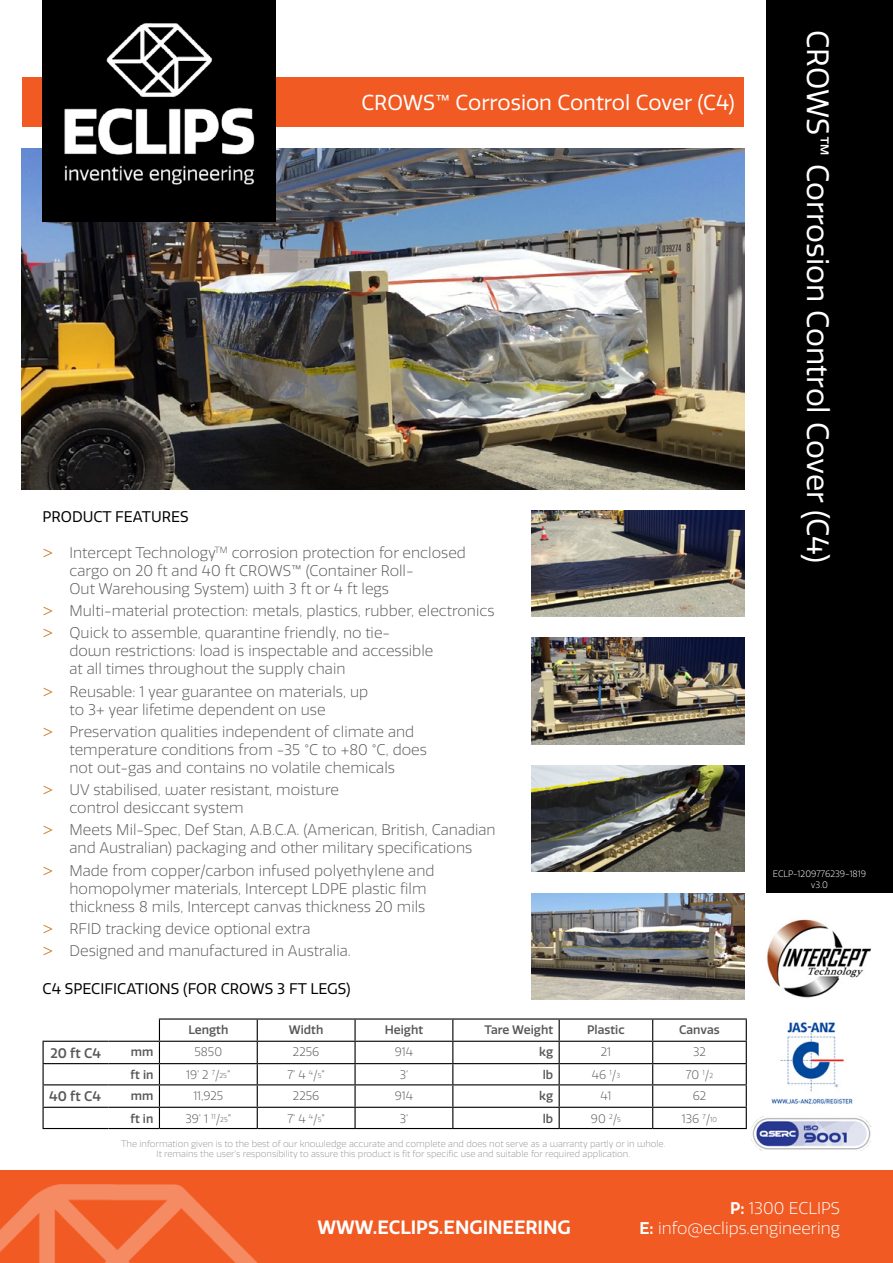
<style>
.page{position:relative;width:893px;height:1263px;background:#fff}
.page>*{position:absolute;margin:0;border:0;box-sizing:border-box;transform-origin:0 0}
.t1{font:30px "Quatro";color:#fff}
.t2{font:21px "Quatro";color:#fff}
.t3{font:600 18.75px "Quatro";color:#fff}
.t4{font:300 16.5px/19.8px "Quatro";color:#fff;text-align:right}
.t5{font:300 15px/18px "Quatro";color:#58595b}
.t6{font:15px "Quatro";color:#000}
.t7{font:500 13.5px "Quatro";color:#58595b}
.t8{font:300 12px "Quatro";color:#58595b}
.t9{font:500 12px "Quatro";color:#58595b}
.t10{font:300 9px/10.8px "Quatro";color:#939598;text-align:center}
.t11{font:300 9px/10.8px "Quatro";color:#fff;text-align:center}
.s1{font-family:"Avenir LT Std";font-weight:400;font-size:16.5px;color:#ca7d2e}
.s2{font-size:7.05px}
.s3{font-weight:600}
</style>
<div class="page">
<img style="left:21px;top:149px;width:723px;height:340px">
<div style="left:22px;top:77px;width:721px;height:50px;background:#f15a22"></div>
<div style="left:766px;top:0;width:127px;height:892px;background:#000"></div>
<div style="left:0;top:1170px;width:893px;height:93px;background:#f15a22"></div>
<img style="left:531px;top:510px;width:213px;height:107px">
<img style="left:531px;top:638px;width:213px;height:106px">
<img style="left:531px;top:765px;width:213px;height:107px">
<img style="left:531px;top:893px;width:213px;height:106px">
<hr style="left:159px;top:1018px;width:98px;height:1px;background:#000">
<hr style="left:257px;top:1018px;width:98px;height:1px;background:#000">
<hr style="left:355px;top:1018px;width:98px;height:1px;background:#000">
<hr style="left:354px;top:1019px;width:2px;height:22px;background:#000">
<hr style="left:453px;top:1018px;width:106px;height:1px;background:#000">
<hr style="left:559px;top:1018px;width:94px;height:1px;background:#000">
<hr style="left:653px;top:1018px;width:94px;height:1px;background:#000">
<hr style="left:159px;top:1041px;width:98px;height:1px;background:#000">
<hr style="left:257px;top:1041px;width:98px;height:1px;background:#000">
<hr style="left:355px;top:1041px;width:98px;height:1px;background:#000">
<hr style="left:354px;top:1042px;width:2px;height:21px;background:#000">
<hr style="left:453px;top:1041px;width:106px;height:1px;background:#000">
<hr style="left:559px;top:1041px;width:94px;height:1px;background:#000">
<hr style="left:653px;top:1041px;width:94px;height:1px;background:#000">
<hr style="left:43px;top:1063px;width:65px;height:1px;background:#000">
<hr style="left:159px;top:1063px;width:98px;height:1px;background:#000">
<hr style="left:257px;top:1063px;width:98px;height:1px;background:#000">
<hr style="left:355px;top:1063px;width:98px;height:1px;background:#000">
<hr style="left:354px;top:1064px;width:2px;height:20px;background:#000">
<hr style="left:453px;top:1063px;width:106px;height:1px;background:#000">
<hr style="left:559px;top:1063px;width:94px;height:1px;background:#000">
<hr style="left:653px;top:1063px;width:94px;height:1px;background:#000">
<hr style="left:43px;top:1084px;width:65px;height:1px;background:#000">
<hr style="left:159px;top:1084px;width:98px;height:1px;background:#000">
<hr style="left:257px;top:1084px;width:98px;height:1px;background:#000">
<hr style="left:355px;top:1084px;width:98px;height:1px;background:#000">
<hr style="left:354px;top:1085px;width:2px;height:22px;background:#000">
<hr style="left:453px;top:1084px;width:106px;height:1px;background:#000">
<hr style="left:559px;top:1084px;width:94px;height:1px;background:#000">
<hr style="left:653px;top:1084px;width:94px;height:1px;background:#000">
<hr style="left:43px;top:1107px;width:65px;height:1px;background:#000">
<svg style="left:43px;top:1042px;width:1px;height:86px"></svg>
<hr style="left:159px;top:1107px;width:98px;height:1px;background:#000">
<hr style="left:257px;top:1107px;width:98px;height:1px;background:#000">
<svg style="left:257px;top:1019px;width:1px;height:109px"></svg>
<hr style="left:355px;top:1107px;width:98px;height:1px;background:#000">
<hr style="left:354px;top:1108px;width:2px;height:20px;background:#000">
<hr style="left:453px;top:1107px;width:106px;height:1px;background:#000">
<svg style="left:452px;top:1019px;width:1px;height:109px"></svg>
<hr style="left:559px;top:1107px;width:94px;height:1px;background:#000">
<svg style="left:559px;top:1019px;width:1px;height:109px"></svg>
<hr style="left:653px;top:1107px;width:94px;height:1px;background:#000">
<svg style="left:652px;top:1019px;width:1px;height:109px"></svg>
<svg style="left:746px;top:1019px;width:1px;height:109px"></svg>
<hr style="left:43px;top:1128px;width:65px;height:1px;background:#000">
<hr style="left:159px;top:1128px;width:98px;height:1px;background:#000">
<hr style="left:257px;top:1128px;width:98px;height:1px;background:#000">
<hr style="left:355px;top:1128px;width:98px;height:1px;background:#000">
<hr style="left:453px;top:1128px;width:106px;height:1px;background:#000">
<hr style="left:559px;top:1128px;width:94px;height:1px;background:#000">
<hr style="left:653px;top:1128px;width:94px;height:1px;background:#000">
<hr style="left:108px;top:1063px;width:51px;height:1px;background:#000">
<hr style="left:108px;top:1041px;width:51px;height:1px;background:#000">
<hr style="left:43px;top:1041px;width:65px;height:1px;background:#000">
<hr style="left:108px;top:1084px;width:51px;height:1px;background:#000">
<hr style="left:108px;top:1107px;width:51px;height:1px;background:#000">
<svg style="left:159px;top:1019px;width:1px;height:109px"></svg>
<hr style="left:108px;top:1128px;width:51px;height:1px;background:#000">
<img style="left:766px;top:919px;width:105px;height:79px">
<img style="left:752px;top:1116px;width:120px;height:34px">
<div style="left:43px;top:0;width:233px;height:221px;background:#000"></div>
<img style="left:64px;top:23px;width:191px;height:162px">
<img style="left:0;top:1184px;width:258px;height:79px">
<img style="left:771px;top:1022px;width:82px;height:83px">
<h2 class="t2" style="left:361px;top:91px;width:375px">CROWS™ Corrosion Control Cover (C4)</h2>
<p class="t6" style="left:43px;top:508px;width:148px">PRODUCT FEATURES</p>
<p class="t5" style="left:70px;top:544px;width:398px;text-indent:-27px"><span class="s1">&gt;</span> Intercept Technology<sup>TM</sup> corrosion protection for enclosed cargo on 20 ft and 40 ft CROWS™ (Container Roll-<br>Out Warehousing System) with 3 ft or 4 ft legs</p>
<p class="t5" style="left:43px;top:600px;width:454px;line-height:22.2px"><span class="s1">&gt;</span> Multi-material protection: metals, plastics, rubber, electronics <span class="s1">&gt;</span> Quick to assemble, quarantine friendly, no tie-</p>
<p class="t5" style="left:70px;top:642px;width:365px">down restrictions: load is inspectable and accessible at all times throughout the supply chain</p>
<p class="t5" style="left:70px;top:683px;width:300px;text-indent:-27px"><span class="s1">&gt;</span> Reusable: 1 year guarantee on materials, up to 3+ year lifetime dependent on use</p>
<p class="t5" style="left:70px;top:723px;width:359px;text-indent:-27px"><span class="s1">&gt;</span> Preservation qualities independent of climate and temperature conditions from -35 °C to +80 °C, does not out-gas and contains no volatile chemicals</p>
<p class="t5" style="left:70px;top:781px;width:271px;text-indent:-27px"><span class="s1">&gt;</span> UV stabilised, water resistant, moisture control desiccant system</p>
<p class="t5" style="left:43px;top:821px;width:455px;text-align:center"><span class="s1">&gt;</span> Meets Mil-Spec, Def Stan, A.B.C.A. (American, British, Canadian and Australian) packaging and other military specifications</p>
<p class="t5" style="left:70px;top:862px;width:366px;text-indent:-27px"><span class="s1">&gt;</span> Made from copper/carbon infused polyethylene and homopolymer materials, Intercept LDPE plastic film thickness 8 mils, Intercept canvas thickness 20 mils</p>
<p class="t5" style="left:43px;top:918px;width:310px;line-height:22.2px"><span class="s1">&gt;</span> RFID tracking device optional extra<br><span class="s1">&gt;</span> Designed and manufactured in Australia.</p>
<p class="t6" style="left:43px;top:980px;width:310px">C4 SPECIFICATIONS (FOR CROWS 3 FT LEGS)</p>
<p class="t9" style="left:188px;top:1023px;width:42px">Length</p>
<p class="t9" style="left:289px;top:1023px;width:36px">Width</p>
<p class="t9" style="left:385px;top:1023px;width:40px">Height</p>
<p class="t9" style="left:485px;top:1023px;width:70px">Tare Weight</p>
<p class="t9" style="left:587px;top:1023px;width:39px">Plastic</p>
<p class="t9" style="left:679px;top:1023px;width:42px">Canvas</p>
<p class="t7" style="left:50px;top:1045px;width:52px">20 ft C4</p>
<p class="t9" style="left:131px;top:1045px;width:24px">mm</p>
<p class="t8" style="left:195px;top:1045px;width:29px">5850</p>
<p class="t8" style="left:293px;top:1045px;width:28px">2256</p>
<p class="t8" style="left:395px;top:1045px;width:20px">914</p>
<p class="t9" style="left:539px;top:1045px;width:15px">kg</p>
<p class="t8" style="left:601px;top:1045px;width:12px">21</p>
<p class="t8" style="left:693px;top:1045px;width:14px">32</p>
<p class="t9" style="left:131px;top:1068px;width:24px">ft in</p>
<p class="t8" style="left:186px;top:1068px;width:46px">19’ 2 <sup>7</sup>/<span class="s2">25</span>”</p>
<p class="t8" style="left:287px;top:1068px;width:39px">7’ 4 <sup>4</sup>/<span class="s2">5</span>”</p>
<p class="t8" style="left:400px;top:1068px;width:10px">3’</p>
<p class="t9" style="left:543px;top:1068px;width:12px">lb</p>
<p class="t8" style="left:592px;top:1068px;width:30px">46 <sup>1</sup>/<span class="s2">3</span></p>
<p class="t8" style="left:686px;top:1068px;width:29px">70 <sup>1</sup>/<span class="s2">2</span></p>
<p class="t7" style="left:49px;top:1089px;width:53px">40 ft C4</p>
<p class="t9" style="left:131px;top:1089px;width:24px">mm</p>
<p class="t8" style="left:193px;top:1089px;width:31px">11,925</p>
<p class="t8" style="left:293px;top:1089px;width:28px">2256</p>
<p class="t8" style="left:395px;top:1089px;width:20px">914</p>
<p class="t9" style="left:539px;top:1089px;width:15px">kg</p>
<p class="t8" style="left:600px;top:1089px;width:12px">41</p>
<p class="t8" style="left:693px;top:1089px;width:15px">62</p>
<p class="t9" style="left:131px;top:1111px;width:24px">ft in</p>
<p class="t8" style="left:185px;top:1111px;width:47px">39’ 1 <sup>11</sup>/<span class="s2">25</span>”</p>
<p class="t8" style="left:287px;top:1111px;width:39px">7’ 4 <sup>4</sup>/<span class="s2">5</span>”</p>
<p class="t8" style="left:400px;top:1111px;width:10px">3’</p>
<p class="t9" style="left:543px;top:1111px;width:12px">lb</p>
<p class="t8" style="left:591px;top:1111px;width:32px">90 <sup>2</sup>/<span class="s2">5</span></p>
<p class="t8" style="left:682px;top:1111px;width:37px">136 <sup>7</sup>/<span class="s2">10</span></p>
<p class="t10" style="left:121px;top:1138px;width:546px">The information given is to the best of our knowledge accurate and complete and does not serve as a warranty partly or in whole.<br>It remains the user’s responsibility to assure this product is fit for specific use and suitable for required application.</p>
<h1 class="t1" style="left:835px;top:30px;width:535px;rotate:90deg">CROWS™ Corrosion Control Cover (C4)</h1>
<p class="t11" style="left:773px;top:869px;width:95px">ECLP-1209776239-1819 v3.0</p>
<p class="t3" style="left:317px;top:1216px;width:255px">WWW.ECLIPS.ENGINEERING</p>
<p class="t4" style="left:639px;top:1199px;width:202px"><span class="s3">P:</span> 1300 ECLIPS<br><span class="s3">E:</span> info@eclips.engineering</p>
</div>
